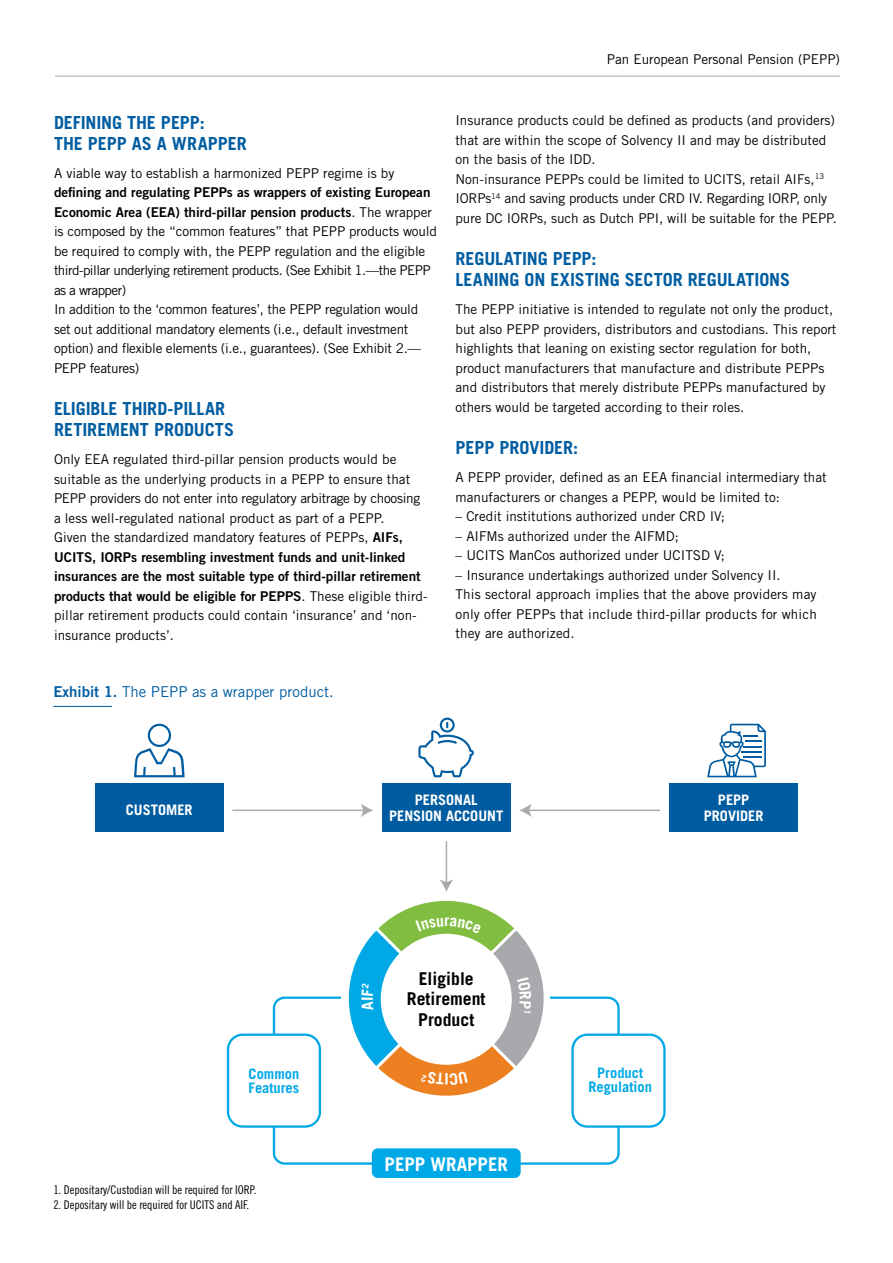
<style>
.page{position:relative;width:893px;height:1263px;background:#fff}
.page>*{position:absolute;margin:0;border:0;box-sizing:border-box;transform-origin:0 0}
.t1{font:700 18.75px "Trade Gothic LT Std";color:#fff}
.t2{font:700 18px/21px "Trade Gothic LT Std";color:#005da1}
.t3{font:700 17.7px/20.9px "Trade Gothic LT Std";color:#000;text-align:center}
.t4{font:700 15.75px "Trade Gothic LT Std";color:#fff}
.t5{font:15px "Trade Gothic LT Std";color:#005da1}
.t6{font:700 14.4px/15.9px "Trade Gothic LT Std";color:#fff;text-align:center}
.t7{font:700 14.4px/14.4px "Trade Gothic LT Std";color:#00a8e5}
.t8{font:13.5px/19.5px "Trade Gothic LT Std";color:#000}
.t9{font:13.5px/19.5px "Trade Gothic LT Std";letter-spacing:-.02em;color:#000}
.t10{font:13.5px/19.5px "Trade Gothic LT Std Bd 2";color:#000}
.t11{font:12px "Trade Gothic LT Std Cn 18";letter-spacing:-.005em;color:#000}
.s1{font-family:"Trade Gothic LT Std"}
.s2{font-family:"Trade Gothic LT Std Bd 2"}
</style>
<div class="page">
<hr style="left:892px;top:155px;width:1px;height:561px;background:#e1f0fb">
<hr style="left:55px;top:76px;width:785px;height:1px;background:#a7a9ac">
<hr style="left:53px;top:706px;width:59px;height:1px;background:#005da1">
<div style="left:273px;top:996px;width:347px;height:169px;border:2px solid #00a8e5;border-radius:11px"></div>
<hr style="left:446px;top:841px;width:1px;height:42px;background:#a7a9ac">
<div style="left:372px;top:1148px;width:149px;height:30px;background:#00a8e5;border-radius:6px"></div>
<div style="left:228px;top:1035px;width:92px;height:91px;background:#fff;border-radius:15px"></div>
<div style="left:227px;top:1033px;width:94px;height:95px;border:2px solid #00a8e5;border-radius:15px"></div>
<div style="left:573px;top:1035px;width:91px;height:91px;background:#fff;border-radius:15px"></div>
<div style="left:571px;top:1033px;width:95px;height:95px;border:2px solid #00a8e5;border-radius:15px"></div>
<div style="left:95px;top:783px;width:128px;height:49px;background:#005ca0"></div>
<div style="left:669px;top:783px;width:129px;height:49px;background:#005ca0"></div>
<hr style="left:232px;top:810px;width:133px;height:1px;background:#a7a9ac">
<svg style="left:361px;top:803px;width:12px;height:14px"></svg>
<hr style="left:528px;top:810px;width:132px;height:1px;background:#a7a9ac">
<svg style="left:519px;top:803px;width:13px;height:14px"></svg>
<div style="left:382px;top:783px;width:128px;height:49px;background:#005ca0"></div>
<svg style="left:418px;top:718px;width:56px;height:59px"></svg>
<svg style="left:707px;top:724px;width:59px;height:53px"></svg>
<svg style="left:134px;top:724px;width:51px;height:53px"></svg>
<svg style="left:338px;top:880px;width:217px;height:216px"></svg>
<p class="t8" style="left:607px;top:49px;width:235px">Pan European Personal Pension (PEPP)</p>
<h2 class="t2" style="left:54px;top:112px;width:194px">DEFINING THE PEPP:<br>THE PEPP AS A WRAPPER</h2>
<p class="t8" style="left:54px;top:163px;width:342px">A viable way to establish a harmonized PEPP regime is by</p>
<p class="t10" style="left:54px;top:182px;width:379px">defining and regulating PEPPs as wrappers of existing European<br>Economic Area (EEA) third-pillar pension products<span class="s1">. The wrapper</span></p>
<p class="t9" style="left:54px;top:221px;width:384px">is composed by the “common features” that PEPP products would be required to comply with, the PEPP regulation and the eligible third-pillar underlying retirement products. (See Exhibit 1.—the PEPP as a wrapper)<br>In addition to the ‘common features’, the PEPP regulation would set out additional mandatory elements (i.e., default investment option) and flexible elements (i.e., guarantees). (See Exhibit 2.— PEPP features)</p>
<h2 class="t2" style="left:54px;top:398px;width:182px">ELIGIBLE THIRD-PILLAR<br>RETIREMENT PRODUCTS</h2>
<p class="t8" style="left:54px;top:449px;width:368px">Only EEA regulated third-pillar pension products would be suitable as the underlying products in a PEPP to ensure that PEPP providers do not enter into regulatory arbitrage by choosing a less well-regulated national product as part of a PEPP.<br>Given the standardized mandatory features of PEPPs, <span class="s2">AIFs,</span></p>
<p class="t10" style="left:54px;top:547px;width:375px">UCITS, IORPs resembling investment funds and unit-linked insurances are the most suitable type of third-pillar retirement products that would be eligible for PEPPS<span class="s1">. These eligible third-</span></p>
<p class="t8" style="left:54px;top:605px;width:364px">pillar retirement products could contain ‘insurance’ and ‘non&shy;insurance products’.</p>
<p class="t5" style="left:53px;top:683px;width:282px"><span class="s2">Exhibit 1.</span> The PEPP as a wrapper product.</p>
<p class="t8" style="left:455px;top:111px;width:383px">Insurance products could be defined as products (and providers) that are within the scope of Solvency II and may be distributed on the basis of the IDD.<br>Non-insurance PEPPs could be limited to UCITS, retail AIFs,<sup>13<br></sup>IORPs<sup>14</sup> and saving products under CRD IV. Regarding IORP, only pure DC IORPs, such as Dutch PPI, will be suitable for the PEPP.</p>
<h2 class="t2" style="left:455px;top:248px;width:336px">REGULATING PEPP:<br>LEANING ON EXISTING SECTOR REGULATIONS</h2>
<p class="t8" style="left:455px;top:300px;width:382px">The PEPP initiative is intended to regulate not only the product, but also PEPP providers, distributors and custodians. This report highlights that leaning on existing sector regulation for both, product manufacturers that manufacture and distribute PEPPs and distributors that merely distribute PEPPs manufactured by others would be targeted according to their roles.</p>
<h2 class="t2" style="left:455px;top:437px;width:124px">PEPP PROVIDER:</h2>
<p class="t8" style="left:455px;top:467px;width:373px">A PEPP provider, defined as an EEA financial intermediary that manufacturers or changes a PEPP, would be limited to:</p>
<p class="t8" style="left:455px;top:506px;width:271px">– Credit institutions authorized under CRD IV;</p>
<p class="t8" style="left:455px;top:526px;width:225px">– AIFMs authorized under the AIFMD;</p>
<p class="t8" style="left:455px;top:545px;width:271px">– UCITS ManCos authorized under UCITSD V;</p>
<p class="t8" style="left:455px;top:565px;width:363px">– Insurance undertakings authorized under Solvency II.<br>This sectoral approach implies that the above providers may only offer PEPPs that include third-pillar products for which they are authorized.</p>
<p class="t6" style="left:389px;top:792px;width:116px">PERSONAL<br>PENSION ACCOUNT</p>
<p class="t6" style="left:126px;top:801px;width:68px">CUSTOMER</p>
<p class="t6" style="left:704px;top:792px;width:61px">PEPP<br>PROVIDER</p>
<p class="t4" style="left:444px;top:911px;width:7px">r</p>
<h3 class="t3" style="left:407px;top:967px;width:80px">Eligible<br>Retirement<br>Product</h3>
<p class="t7" style="left:249px;top:1066px;width:52px">Common<br>Features</p>
<p class="t7" style="left:588px;top:1065px;width:65px;text-align:center">Product<br>Regulation</p>
<p class="t4" style="left:449px;top:1088px;width:6px;rotate:180deg">I</p>
<p class="t11" style="left:53px;top:1183px;width:204px">1. Depositary/Custodian will be required for IORP.</p>
<p class="t11" style="left:53px;top:1198px;width:197px">2. Depositary will be required for UCITS and AIF.</p>
<h1 class="t1" style="left:385px;top:1152px;width:125px">PEPP WRAPPER</h1>
</div>
